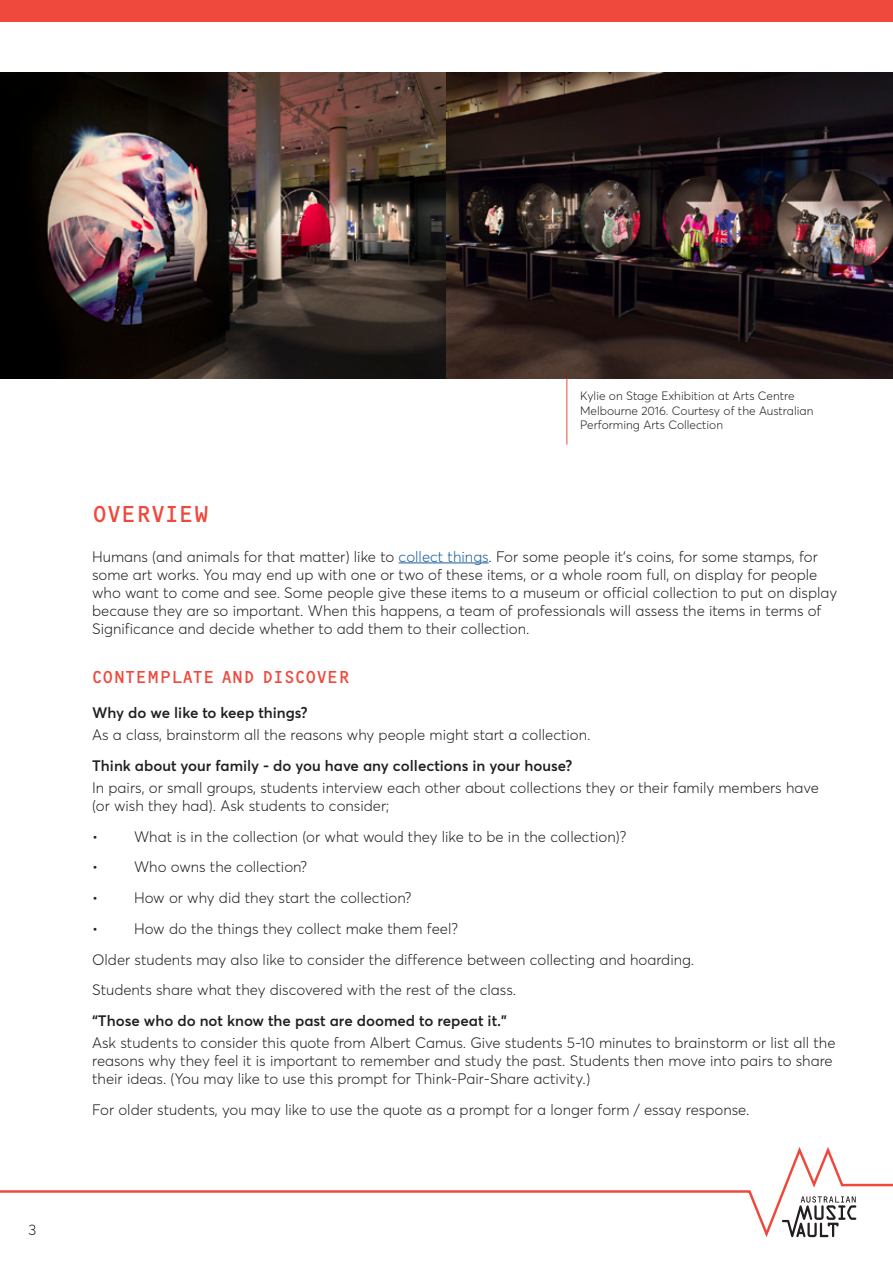
<style>
.page{position:relative;width:893px;height:1263px;background:#fff}
.page>*{position:absolute;margin:0;border:0;box-sizing:border-box;transform-origin:0 0}
.Heading{font:24px "OCRF";color:#ef483c}
.Sub_Heading{font:18px "OCRF";color:#ef483c}
.BODY{font:300 15px/18px "Averta Std";color:#231f20}
.Body_heavy{font:600 15px "Averta Std";color:#231f20}
.BODY-2{font:300 12px/14.4px "Averta Std";color:#231f20}
.s1{color:#175d9e}
</style>
<div class="page">
<svg style="left:0;top:1147px;width:893px;height:91px"></svg>
<svg style="left:782px;top:1196px;width:74px;height:41px"></svg>
<div style="left:0;top:0;width:893px;height:21px;background:#ef483c"></div>
<hr style="left:399px;top:563px;width:90px;height:1px;background:#175d9e">
<img style="left:0;top:72px;width:893px;height:307px">
<hr style="left:566px;top:379px;width:1px;height:66px;background:#ef483c">
<p class="BODY" style="left:28px;top:1221px;width:9px">3</p>
<p class="BODY-2" style="left:580px;top:389px;width:235px">Kylie on Stage Exhibition at Arts Centre<br>Melbourne 2016. Courtesy of the Australian<br>Performing Arts Collection</p>
<p class="Heading" style="left:92px;top:499px;width:119px">OVERVIEW</p>
<p class="BODY" style="left:92px;top:547px;width:747px">Humans (and animals for that matter) like to <span class="s1">collect things</span>. For some people it’s coins, for some stamps, for some art works. You may end up with one or two of these items, or a whole room full, on display for people who want to come and see. Some people give these items to a museum or official collection to put on display because they are so important. When this happens, a team of professionals will assess the items in terms of Significance and decide whether to add them to their collection.</p>
<p class="Sub_Heading" style="left:92px;top:665px;width:259px">CONTEMPLATE AND DISCOVER</p>
<p class="Body_heavy" style="left:92px;top:703px;width:217px">Why do we like to keep things?</p>
<p class="BODY" style="left:92px;top:725px;width:500px">As a class, brainstorm all the reasons why people might start a collection.</p>
<p class="Body_heavy" style="left:92px;top:756px;width:482px">Think about your family - do you have any collections in your house?</p>
<p class="BODY" style="left:92px;top:778px;width:728px">In pairs, or small groups, students interview each other about collections they or their family members have (or wish they had). Ask students to consider;</p>
<p class="BODY" style="left:92px;top:827px;width:536px">• What is in the collection (or what would they like to be in the collection)?</p>
<p class="BODY" style="left:92px;top:858px;width:217px">• Who owns the collection?</p>
<p class="BODY" style="left:92px;top:889px;width:321px">• How or why did they start the collection?</p>
<p class="BODY" style="left:92px;top:919px;width:367px">• How do the things they collect make them feel?</p>
<p class="BODY" style="left:92px;top:950px;width:604px">Older students may also like to consider the difference between collecting and hoarding.</p>
<p class="BODY" style="left:92px;top:981px;width:425px">Students share what they discovered with the rest of the class.</p>
<p class="Body_heavy" style="left:92px;top:1011px;width:416px">“Those who do not know the past are doomed to repeat it.”</p>
<p class="BODY" style="left:92px;top:1034px;width:745px">Ask students to consider this quote from Albert Camus. Give students 5-10 minutes to brainstorm or list all the reasons why they feel it is important to remember and study the past. Students then move into pairs to share their ideas. (You may like to use this prompt for Think-Pair-Share activity.)</p>
<p class="BODY" style="left:92px;top:1101px;width:659px">For older students, you may like to use the quote as a prompt for a longer form / essay response.</p>
</div>
